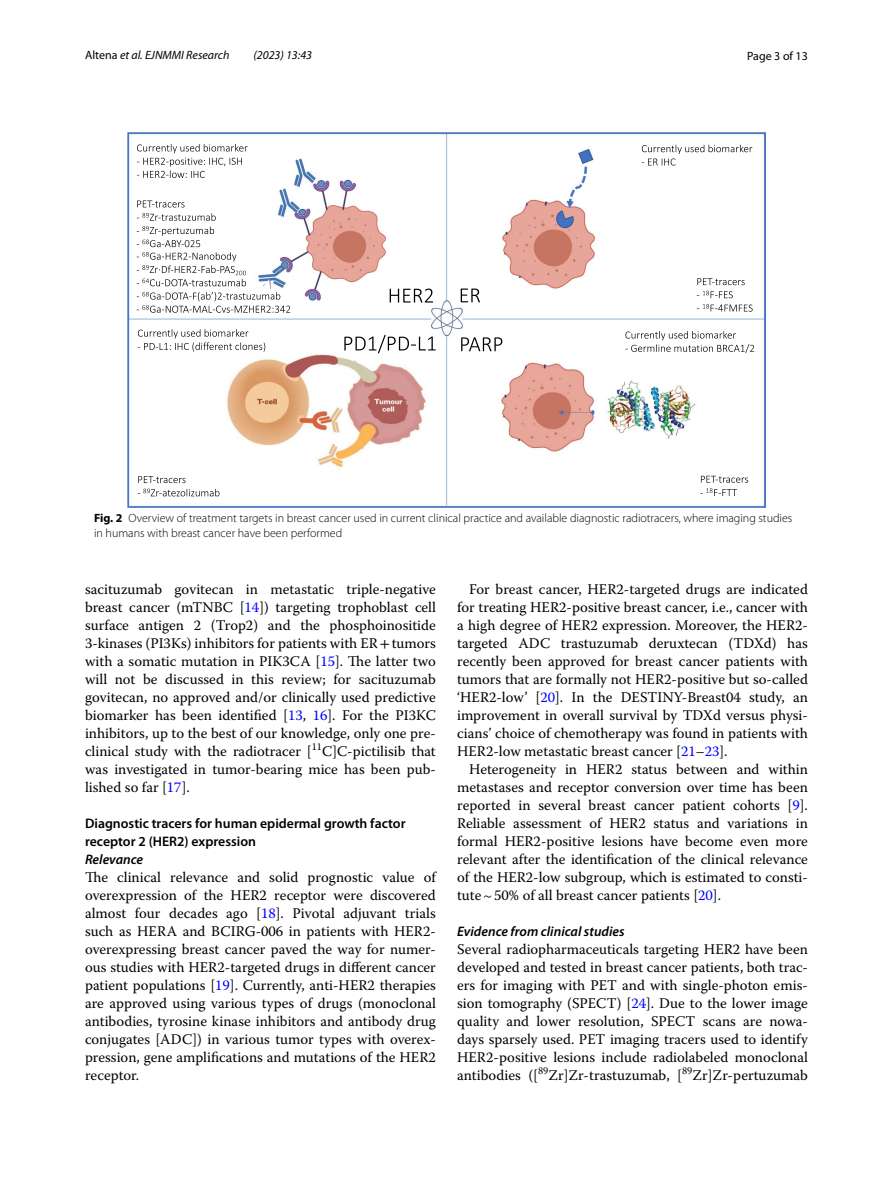
<style>
.page{position:relative;width:893px;height:1187px;background:#fff}
.page>*{position:absolute;margin:0;border:0;box-sizing:border-box;transform-origin:0 0}
.t1{font:14.7px/18px "Warnock Pro";color:#000;text-align:justify}
.t2{font:600 13.8px/18px "Myriad Pro";color:#000}
.t3{font:italic 600 13.8px "Myriad Pro";color:#000}
.t4{font:300 12px/15px "Myriad Pro";color:#000}
.t5{font:italic 12px "Myriad Pro";color:#000}
.t6{font:12px "Myriad Pro";color:#000}
.s1{font-style:normal}
.s2{font-weight:700}
.s3{color:#00f}
.s4{font-family:"STIX"}
</style>
<div class="page">
<img style="left:127px;top:133px;width:639px;height:374px">
<svg style="left:137px;top:144px;width:111px;height:34px"></svg>
<svg style="left:390px;top:288px;width:43px;height:14px"></svg>
<svg style="left:344px;top:335px;width:92px;height:18px"></svg>
<svg style="left:642px;top:145px;width:110px;height:20px"></svg>
<svg style="left:138px;top:329px;width:127px;height:23px"></svg>
<svg style="left:461px;top:337px;width:41px;height:14px"></svg>
<svg style="left:625px;top:331px;width:129px;height:22px"></svg>
<svg style="left:138px;top:476px;width:81px;height:20px"></svg>
<svg style="left:137px;top:200px;width:48px;height:7px"></svg>
<svg style="left:137px;top:213px;width:109px;height:73px"></svg>
<svg style="left:137px;top:292px;width:153px;height:21px"></svg>
<svg style="left:701px;top:475px;width:47px;height:7px"></svg>
<svg style="left:700px;top:488px;width:37px;height:8px"></svg>
<svg style="left:697px;top:278px;width:48px;height:7px"></svg>
<svg style="left:697px;top:291px;width:36px;height:7px"></svg>
<svg style="left:697px;top:304px;width:56px;height:7px"></svg>
<svg style="left:461px;top:288px;width:19px;height:14px"></svg>
<p class="t5" style="left:85px;top:48px;width:146px"><span class="s1">Altena</span> et al. EJNMMI Research</p>
<p class="t5" style="left:253px;top:48px;width:60px">(2023) 13:43</p>
<p class="t6" style="left:747px;top:48px;width:62px">Page 3 of 13</p>
<p class="t4" style="left:94px;top:511px;width:700px"><span class="s2">Fig. 2</span> Overview of treatment targets in breast cancer used in current clinical practice and available diagnostic radiotracers, where imaging studies in humans with breast cancer have been performed</p>
<p class="t1" style="left:85px;top:579px;width:352px">sacituzumab govitecan in metastatic triple-negative breast cancer (mTNBC [<span class="s3">14</span>]) targeting trophoblast cell surface antigen 2 (Trop2) and the phosphoinositide 3-kinases (PI3Ks) inhibitors for patients with ER<span class="s4">+</span>tumors with a somatic mutation in PIK3CA [<span class="s3">15</span>]. The latter two will not be discussed in this review; for sacituzumab govitecan, no approved and/or clinically used predictive biomarker has been identified [<span class="s3">13</span>, <span class="s3">16</span>]. For the PI3KC inhibitors, up to the best of our knowledge, only one pre&shy;clinical study with the radiotracer [<sup>11</sup>C]C-pictilisib that was investigated in tumor-bearing mice has been pub&shy;lished so far [<span class="s3">17</span>].</p>
<p class="t2" style="left:85px;top:814px;width:322px">Diagnostic tracers for human epidermal growth factor receptor 2 (HER2) expression</p>
<p class="t3" style="left:85px;top:850px;width:60px">Relevance</p>
<p class="t1" style="left:85px;top:867px;width:352px">The clinical relevance and solid prognostic value of overexpression of the HER2 receptor were discovered almost four decades ago [<span class="s3">18</span>]. Pivotal adjuvant trials such as HERA and BCIRG-006 in patients with HER2- overexpressing breast cancer paved the way for numer&shy;ous studies with HER2-targeted drugs in different cancer patient populations [<span class="s3">19</span>]. Currently, anti-HER2 therapies are approved using various types of drugs (monoclonal antibodies, tyrosine kinase inhibitors and antibody drug conjugates [ADC]) in various tumor types with overex&shy;pression, gene amplifications and mutations of the HER2 receptor.</p>
<p class="t1" style="left:457px;top:579px;width:352px;text-indent:12px">For breast cancer, HER2-targeted drugs are indicated for treating HER2-positive breast cancer, i.e., cancer with a high degree of HER2 expression. Moreover, the HER2- targeted ADC trastuzumab deruxtecan (TDXd) has recently been approved for breast cancer patients with tumors that are formally not HER2-positive but so-called ‘HER2-low’ [<span class="s3">20</span>]. In the DESTINY-Breast04 study, an improvement in overall survival by TDXd versus physi&shy;cians’ choice of chemotherapy was found in patients with HER2-low metastatic breast cancer [<span class="s3">21</span>–<span class="s3">23</span>].</p>
<p class="t1" style="left:457px;top:759px;width:352px;text-indent:12px">Heterogeneity in HER2 status between and within metastases and receptor conversion over time has been reported in several breast cancer patient cohorts [<span class="s3">9</span>].<br>Reliable assessment of HER2 status and variations in formal HER2-positive lesions have become even more relevant after the identification of the clinical relevance of the HER2-low subgroup, which is estimated to consti&shy;tute~50% of all breast cancer patients [<span class="s3">20</span>].</p>
<p class="t3" style="left:457px;top:922px;width:169px">Evidence from clinical studies</p>
<p class="t1" style="left:457px;top:939px;width:352px">Several radiopharmaceuticals targeting HER2 have been developed and tested in breast cancer patients, both trac&shy;ers for imaging with PET and with single-photon emis&shy;sion tomography (SPECT) [<span class="s3">24</span>]. Due to the lower image quality and lower resolution, SPECT scans are nowa&shy;days sparsely used. PET imaging tracers used to identify HER2-positive lesions include radiolabeled monoclonal antibodies ([<sup>89</sup>Zr]Zr-trastuzumab, [<sup>89</sup>Zr]Zr-pertuzumab</p>
</div>
